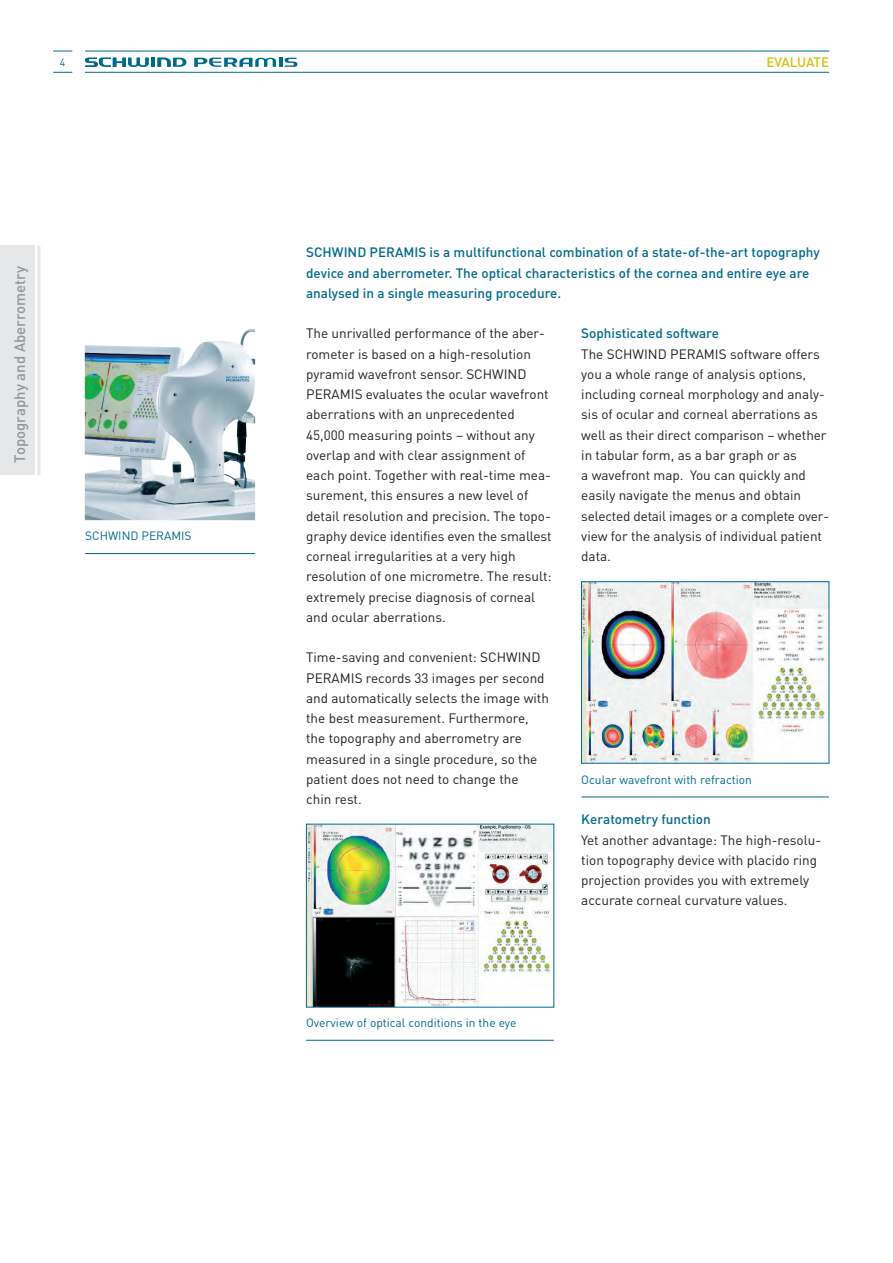
<style>
.page{position:relative;width:893px;height:1263px;background:#fff}
.page>*{position:absolute;margin:0;border:0;box-sizing:border-box;transform-origin:0 0}
.t1{font:500 15px "DIN Schwind";color:#939598}
.t2{font:13.5px/20.2px "DIN Schwind";color:#231f20}
.t3{font:500 13.5px/20.2px "DIN Schwind";color:#006a8d}
.t4{font:500 13.5px "DIN Schwind";letter-spacing:-.01em;color:#d3c20a}
.t5{font:12px "DIN Schwind";color:#006a8d}
.t6{font:10.5px "DIN Schwind";color:#006a8d}
</style>
<div class="page">
<hr style="left:85px;top:51px;width:744px;height:1px;background:#006a8d">
<hr style="left:85px;top:72px;width:744px;height:1px;background:#006a8d">
<svg style="left:53px;top:51px;width:19px;height:1px"></svg>
<svg style="left:53px;top:72px;width:19px;height:1px"></svg>
<img style="left:85px;top:329px;width:170px;height:191px">
<img style="left:308px;top:826px;width:244px;height:179px">
<hr style="left:306px;top:1040px;width:248px;height:1px;background:#006a8d">
<svg style="left:85px;top:58px;width:101px;height:9px"></svg>
<svg style="left:194px;top:58px;width:103px;height:9px"></svg>
<hr style="left:85px;top:553px;width:170px;height:1px;background:#006a8d">
<img style="left:583px;top:583px;width:244px;height:178px">
<div style="left:581px;top:581px;width:248px;height:182px;border:1px solid #006a8d"></div>
<hr style="left:581px;top:796px;width:248px;height:1px;background:#006a8d">
<div style="left:0;top:246px;width:35px;height:229px;background:#e6e7e9"></div>
<hr style="left:37px;top:246px;width:3px;height:229px;background:#e6e7e9">
<p class="t6" style="left:60px;top:56px;width:7px">4</p>
<p class="t4" style="left:766px;top:54px;width:64px">EVALUATE</p>
<p class="t1" style="left:11px;top:462px;width:198px;rotate:-90deg">Topography and Aberrometry</p>
<p class="t5" style="left:85px;top:529px;width:108px">SCHWIND PERAMIS</p>
<p class="t3" style="left:306px;top:242px;width:515px">SCHWIND PERAMIS is a multifunctional combination of a state-of-the-art topography device and aberrometer. The optical characteristics of the cornea and entire eye are analysed in a single measuring procedure.</p>
<p class="t3" style="left:581px;top:323px;width:139px">Sophisticated software</p>
<p class="t2" style="left:581px;top:343px;width:249px">The SCHWIND PERAMIS software offers you a whole range of analysis options, including corneal morphology and analy&shy;sis of ocular and corneal aberrations as well as their direct comparison – whether in tabular form, as a bar graph or as<br>a wavefront map. You can quickly and easily navigate the menus and obtain selected detail images or a complete over&shy;view for the analysis of individual patient data.</p>
<p class="t2" style="left:306px;top:323px;width:247px">The unrivalled performance of the aber&shy;rometer is based on a high-resolution pyramid wavefront sensor. SCHWIND PERAMIS evaluates the ocular wavefront aberrations with an unprecedented 45,000 measuring points – without any overlap and with clear assignment of each point. Together with real-time mea&shy;surement, this ensures a new level of detail resolution and precision. The topo&shy;graphy device identifies even the smallest corneal irregularities at a very high resolution of one micrometre. The result: extremely precise diagnosis of corneal and ocular aberrations.</p>
<p class="t2" style="left:306px;top:647px;width:244px">Time-saving and convenient: SCHWIND PERAMIS records 33 images per second and automatically selects the image with the best measurement. Furthermore, the topography and aberrometry are measured in a single procedure, so the patient does not need to change the<br>chin rest.</p>
<p class="t5" style="left:581px;top:772px;width:172px">Ocular wavefront with refraction</p>
<p class="t5" style="left:306px;top:1016px;width:212px">Overview of optical conditions in the eye</p>
<p class="t3" style="left:581px;top:809px;width:131px">Keratometry function</p>
<p class="t2" style="left:581px;top:829px;width:241px">Yet another advantage: The high-resolu&shy;tion topography device with placido ring projection provides you with extremely accurate corneal curvature values.</p>
</div>
